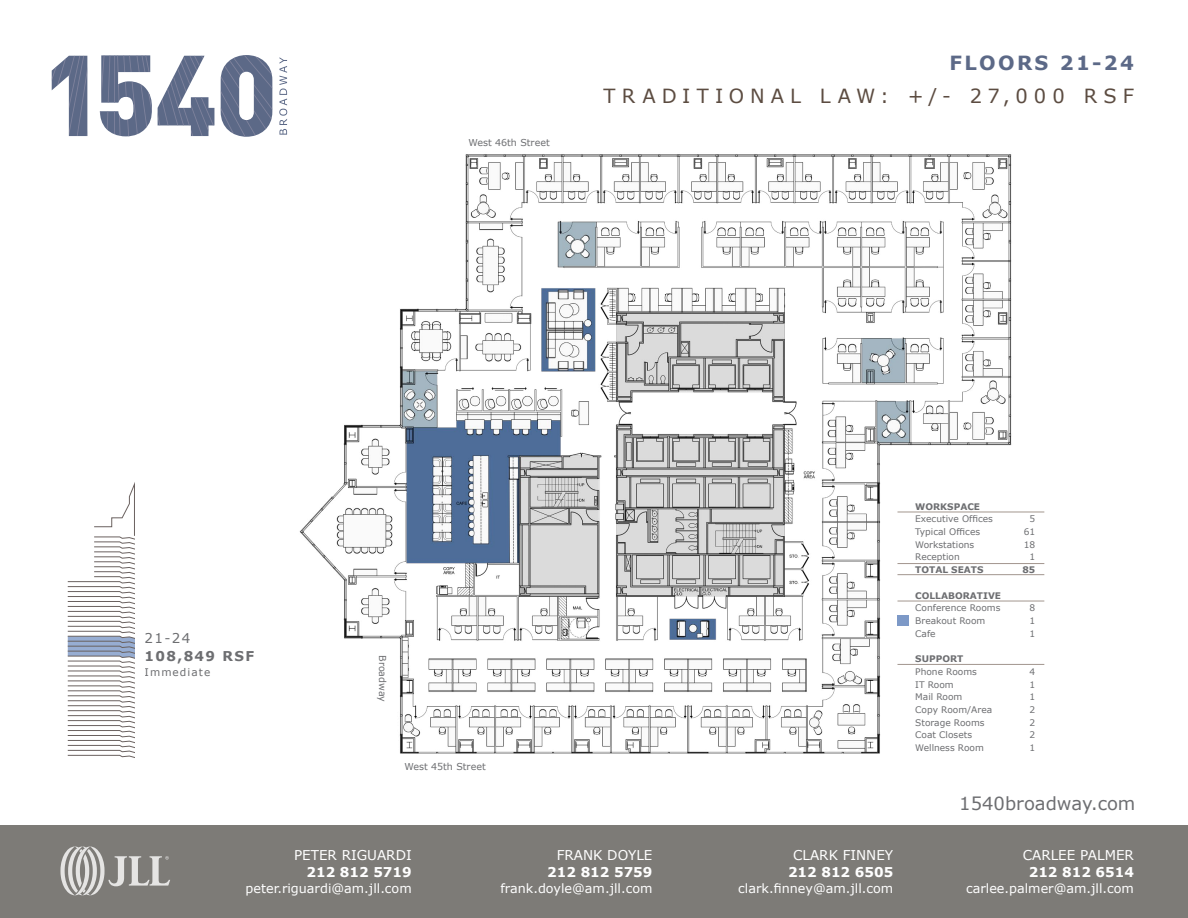
<style>
.page{position:relative;width:1188px;height:918px;background:#fff}
.page>*{position:absolute;margin:0;border:0;box-sizing:border-box;transform-origin:0 0}
.t1{font:19.5px "Verdana";letter-spacing:.31em;color:#5c4c41}
.t2{font:700 19.5px "Verdana";letter-spacing:.12em;color:#5c6987}
.t3{font:18px "Verdana";color:#6d6e71}
.t4{font:13.5px "Verdana";color:#fff}
.t5{font:700 13.5px "Verdana";color:#fff}
.t6{font:700 13.5px "Verdana";letter-spacing:.1em;color:#6d6e71}
.t7{font:13.5px "Verdana";color:#6d6e71}
.t8{font:12.75px "Verdana";color:#fff}
.t9{font:10.5px "Verdana";letter-spacing:.1em;color:#6d6e71}
.t10{font:9.6px "Verdana";color:#6d6e71}
.t11{font:9px "Verdana";color:#6d6e71}
.t12{font:700 9px "Verdana";color:#6d6e71}
</style>
<div class="page">
<svg style="left:52px;top:55px;width:221px;height:82px"></svg>
<svg style="left:279px;top:57px;width:8px;height:78px"></svg>
<div style="left:0;top:825px;width:1188px;height:93px;background:#7d7b77"></div>
<svg style="left:60px;top:846px;width:110px;height:49px"></svg>
<svg style="left:67px;top:482px;width:68px;height:276px"></svg>
<hr style="left:897px;top:512px;width:147px;height:1px;background:#a2968e">
<hr style="left:897px;top:563px;width:147px;height:1px;background:#a2968e">
<hr style="left:897px;top:574px;width:147px;height:1px;background:#a2968e">
<hr style="left:897px;top:601px;width:147px;height:1px;background:#a2968e">
<hr style="left:897px;top:664px;width:147px;height:1px;background:#a2968e">
<img style="left:299px;top:154px;width:724px;height:599px">
<p class="t10" style="left:468px;top:136px;width:83px">West 46th Street</p>
<h1 class="t2" style="left:949px;top:51px;width:186px">FLOORS 21-24</h1>
<h1 class="t1" style="left:604px;top:84px;width:532px">TRADITIONAL LAW: +/- 27,000 RSF</h1>
<h3 class="t7" style="left:145px;top:630px;width:47px">21-24</h3>
<h3 class="t6" style="left:145px;top:647px;width:111px">108,849 RSF</h3>
<p class="t9" style="left:145px;top:666px;width:67px">Immediate</p>
<p class="t10" style="left:389px;top:655px;width:49px;rotate:90deg">Broadway</p>
<p class="t10" style="left:404px;top:760px;width:83px">West 45th Street</p>
<p class="t12" style="left:915px;top:501px;width:66px">WORKSPACE</p>
<p class="t11" style="left:915px;top:513px;width:79px">Executive Offices</p>
<p class="t11" style="left:1029px;top:513px;width:7px">5</p>
<p class="t11" style="left:915px;top:526px;width:66px">Typical Offices</p>
<p class="t11" style="left:1024px;top:526px;width:13px">61</p>
<p class="t11" style="left:915px;top:539px;width:61px">Workstations</p>
<p class="t11" style="left:1024px;top:539px;width:13px">18</p>
<p class="t11" style="left:915px;top:551px;width:46px">Reception</p>
<p class="t11" style="left:1029px;top:551px;width:7px">1</p>
<p class="t12" style="left:915px;top:564px;width:70px">TOTAL SEATS</p>
<p class="t12" style="left:1022px;top:564px;width:14px">85</p>
<p class="t12" style="left:915px;top:589px;width:87px">COLLABORATIVE</p>
<p class="t11" style="left:915px;top:602px;width:87px">Conference Rooms</p>
<p class="t11" style="left:1029px;top:602px;width:7px">8</p>
<p class="t11" style="left:915px;top:615px;width:72px">Breakout Room</p>
<p class="t11" style="left:1029px;top:615px;width:7px">1</p>
<p class="t11" style="left:915px;top:628px;width:22px">Cafe</p>
<p class="t11" style="left:1029px;top:628px;width:7px">1</p>
<p class="t12" style="left:915px;top:653px;width:50px">SUPPORT</p>
<p class="t11" style="left:915px;top:666px;width:63px">Phone Rooms</p>
<p class="t11" style="left:1029px;top:666px;width:7px">4</p>
<p class="t11" style="left:915px;top:679px;width:40px">IT Room</p>
<p class="t11" style="left:1029px;top:679px;width:7px">1</p>
<p class="t11" style="left:915px;top:691px;width:49px">Mail Room</p>
<p class="t11" style="left:1029px;top:691px;width:7px">1</p>
<p class="t11" style="left:915px;top:704px;width:79px">Copy Room/Area</p>
<p class="t11" style="left:1029px;top:704px;width:7px">2</p>
<p class="t11" style="left:915px;top:717px;width:71px">Storage Rooms</p>
<p class="t11" style="left:1029px;top:717px;width:7px">2</p>
<p class="t11" style="left:915px;top:729px;width:58px">Coat Closets</p>
<p class="t11" style="left:1029px;top:729px;width:7px">2</p>
<p class="t11" style="left:915px;top:742px;width:70px">Wellness Room</p>
<p class="t11" style="left:1029px;top:742px;width:7px">1</p>
<h2 class="t3" style="left:959px;top:792px;width:178px">1540broadway.com</h2>
<h3 class="t4" style="left:294px;top:847px;width:119px">PETER RIGUARDI</h3>
<h3 class="t5" style="left:307px;top:863px;width:107px">212 812 5719</h3>
<h3 class="t8" style="left:246px;top:880px;width:168px">peter.riguardi@am.jll.com</h3>
<h3 class="t4" style="left:557px;top:847px;width:97px">FRANK DOYLE</h3>
<h3 class="t5" style="left:547px;top:863px;width:107px">212 812 5759</h3>
<h3 class="t8" style="left:500px;top:880px;width:154px">frank.doyle@am.jll.com</h3>
<h3 class="t4" style="left:793px;top:847px;width:102px">CLARK FINNEY</h3>
<h3 class="t5" style="left:788px;top:863px;width:107px">212 812 6505</h3>
<h3 class="t8" style="left:738px;top:880px;width:156px">clark.finney@am.jll.com</h3>
<h3 class="t4" style="left:1023px;top:847px;width:113px">CARLEE PALMER</h3>
<h3 class="t5" style="left:1029px;top:863px;width:107px">212 812 6514</h3>
<h3 class="t8" style="left:966px;top:880px;width:169px">carlee.palmer@am.jll.com</h3>
</div>
